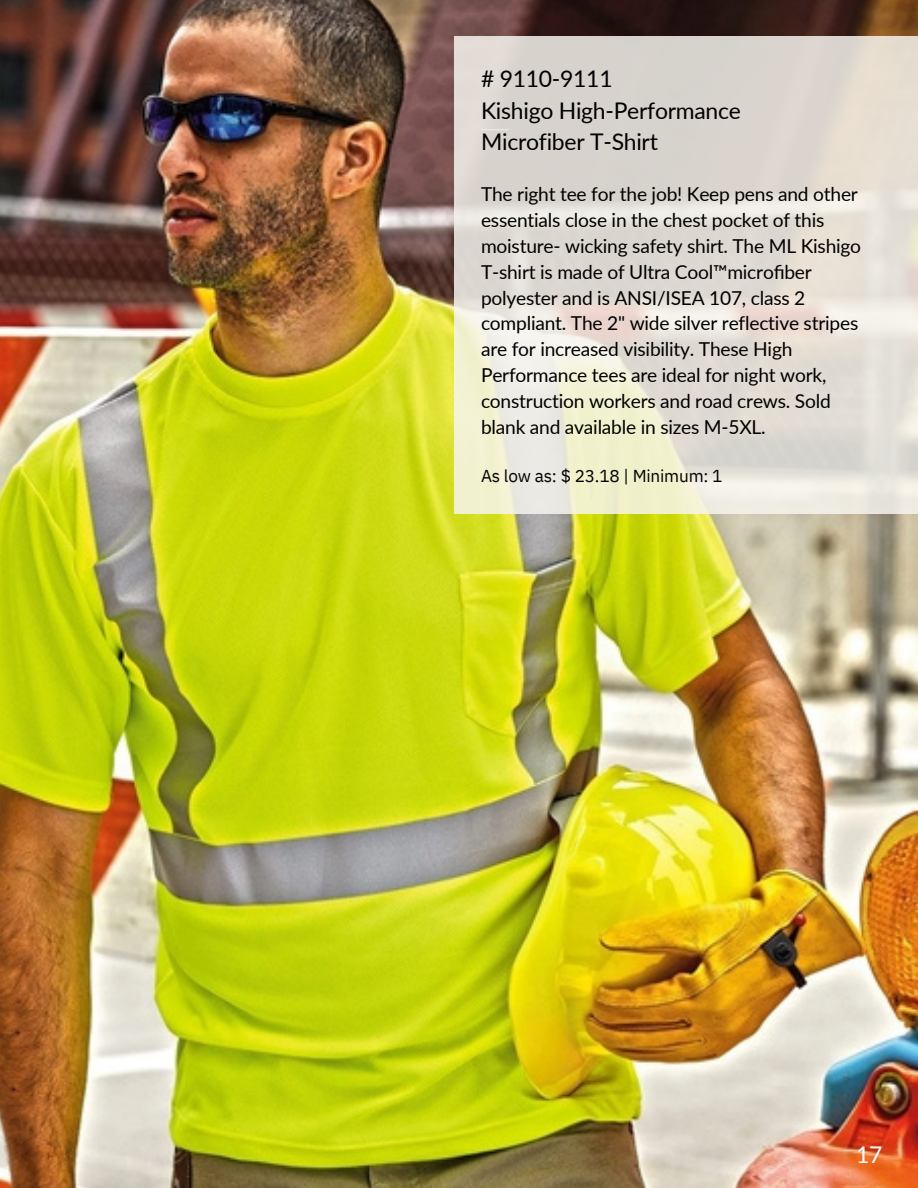
<style>
.page{position:relative;width:918px;height:1188px;background:#fff}
.page>*{position:absolute;margin:0;border:0;box-sizing:border-box;transform-origin:0 0}
.t1{font:22.95px/31.5px "Lato";letter-spacing:-.01em;color:#000}
.t2{font:22.95px "Lato";color:#fff}
.t3{font:19.2px/25.8px "Lato";letter-spacing:-.01em;color:#000}
.t4{font:17.25px "IBM Plex Sans";letter-spacing:-.01em;color:#000}
</style>
<div class="page">
<img style="left:0;top:0;width:918px;height:1188px">
<svg style="left:455px;top:36px;width:463px;height:478px;background:#e3ded4"></svg>
<h1 class="t1" style="left:481px;top:62px;width:261px"># 9110-9111<br>Kishigo High-Performance<br>Microfiber T-Shirt</h1>
<p class="t3" style="left:481px;top:181px;width:382px">The right tee for the job! Keep pens and other essentials close in the chest pocket of this moisture- wicking safety shirt. The ML Kishigo T-shirt is made of Ultra Cool™microfiber polyester and is ANSI/ISEA 107, class 2 compliant. The 2" wide silver reflective stripes are for increased visibility. These High Performance tees are ideal for night work, construction workers and road crews. Sold blank and available in sizes M-5XL.</p>
<h2 class="t4" style="left:481px;top:464px;width:243px">As low as: $ 23.18 | Minimum: 1</h2>
<p class="t2" style="left:856px;top:1141px;width:28px">17</p>
</div>
